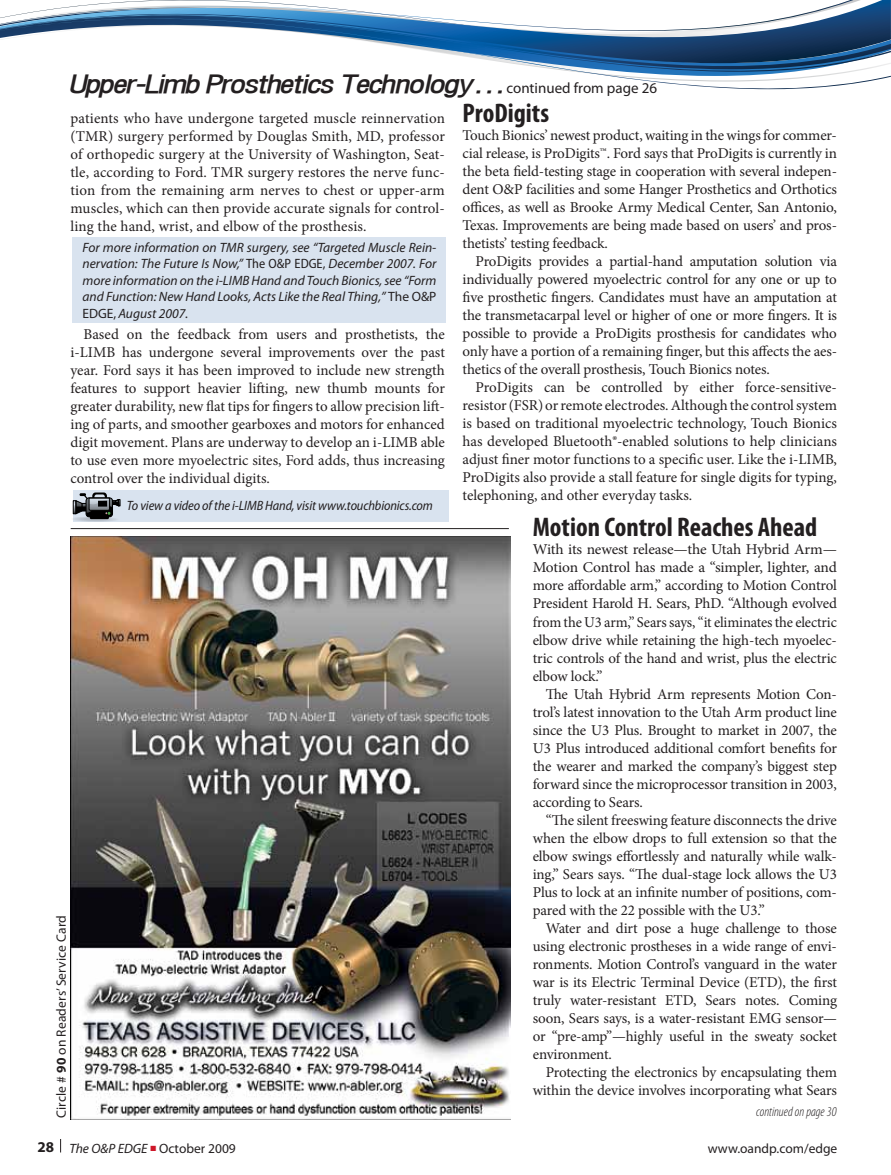
<style>
.page{position:relative;width:891px;height:1175px;background:#fff}
.page>*{position:absolute;margin:0;border:0;box-sizing:border-box;transform-origin:0 0}
.t1{font:italic 27px "FIRSTHOME Bold";color:#231f20}
.t2{font:700 condensed 27px "Myriad Pro";color:#231f20}
.t3{font:15px/18px "Minion Pro";letter-spacing:-.01em;color:#231f20;text-align:justify}
.t4{font:italic 13.5px/16.5px "Myriad Pro";color:#231f20;text-align:justify}
.t5{font:13.5px "Myriad Pro";letter-spacing:.005em;color:#231f20}
.t6{font:italic semi-condensed 13.5px "Myriad Pro";letter-spacing:-.01em;color:#231f20}
.t7{font:italic 300 condensed 13.5px "Myriad Pro";color:#231f20}
.s1{font-family:"Myriad Pro";font-style:normal;font-size:15px}
.s2{font-style:normal;font-stretch:semi-condensed}
.s3{font-stretch:semi-condensed}
.s4{font-style:normal}
.s5{font-weight:700}
.s6{font-weight:700;font-size:15px}
.s7{font-style:italic}
.s8{color:#ce1628}
</style>
<div class="page">
<svg style="left:60px;top:1139px;width:1px;height:13px"></svg>
<div style="left:73px;top:490px;width:376px;height:31px;background:#d9e3ef"></div>
<svg style="left:72px;top:516px;width:45px;height:6px"></svg>
<div style="left:74px;top:517px;width:42px;height:5px;background:#c8d1dc;border-radius:50%"></div>
<hr style="left:76px;top:517px;width:37px;height:4px;background:#c4ccd7;border-radius:50%">
<svg style="left:79px;top:517px;width:32px;height:4px"></svg>
<hr style="left:83px;top:518px;width:24px;height:2px;background:#d7d7d7;border-radius:50%">
<div style="left:90px;top:513px;width:19px;height:6px;background:#010101"></div>
<div style="left:86px;top:498px;width:27px;height:19px;background:#010101;border-radius:3px"></div>
<div style="left:73px;top:500px;width:3px;height:14px;border:1px solid #010101"></div>
<svg style="left:76px;top:492px;width:44px;height:22px"></svg>
<div style="left:86px;top:498px;width:27px;height:19px;border:1px solid #010101;border-radius:3px"></div>
<div style="left:72px;top:237px;width:374px;height:86px;background:#d9e3ef"></div>
<img style="left:71px;top:537px;width:439px;height:582px">
<hr style="left:71px;top:528px;width:438px;height:1px;background:#231f20">
<svg style="left:5px;top:0;width:848px;height:17px"></svg>
<svg style="left:0;top:17px;width:891px;height:73px"></svg>
<h1 class="t1" style="left:70px;top:68px;width:589px">Upper-Limb Prosthetics Technology… <span class="s1">continued from page 26</span></h1>
<p class="t3" style="left:70px;top:109px;width:376px">patients who have undergone targeted muscle reinnervation (TMR) surgery performed by Douglas Smith, MD, professor of orthopedic surgery at the University of Washington, Seat&shy;tle, according to Ford. TMR surgery restores the nerve func&shy;tion from the remaining arm nerves to chest or upper-arm muscles, which can then provide accurate signals for control&shy;ling the hand, wrist, and elbow of the prosthesis.</p>
<p class="t4" style="left:82px;top:239px;width:356px">For more information on TMR surgery, see “Targeted Muscle Rein&shy;nervation: The Future Is Now,” <span class="s2">The O&amp;P EDGE,</span> December 2007. For more information on the i-LIMB Hand and Touch Bionics, see “Form and Function: New Hand Looks, Acts Like the Real Thing<span class="s3">,</span>” <span class="s4">The O&amp;P EDGE,</span> August 2007.</p>
<p class="t3" style="left:70px;top:325px;width:376px;text-indent:13px">Based on the feedback from users and prosthetists, the i-LIMB has undergone several improvements over the past year. Ford says it has been improved to include new strength features to support heavier lifting, new thumb mounts for greater durability, new flat tips for fingers to allow precision lift&shy;ing of parts, and smoother gearboxes and motors for enhanced digit movement. Plans are underway to develop an i-LIMB able to use even more myoelectric sites, Ford adds, thus increasing control over the individual digits.</p>
<p class="t6" style="left:127px;top:498px;width:307px">To view a video of the i-LIMB Hand, visit www.touchbionics.com</p>
<p class="t5" style="left:53px;top:1118px;width:204px;rotate:-90deg">Circle # <span class="s5">90</span> on Readers’ Service Card</p>
<h1 class="t2" style="left:463px;top:96px;width:88px">ProDigits</h1>
<p class="t3" style="left:463px;top:126px;width:376px">Touch Bionics’ newest product, waiting in the wings for commer&shy;cial release, is ProDigits™. Ford says that ProDigits is currently in the beta field-testing stage in cooperation with several indepen&shy;dent O&amp;P facilities and some Hanger Prosthetics and Orthotics offices, as well as Brooke Army Medical Center, San Antonio, Texas. Improvements are being made based on users’ and pros&shy;thetists’ testing feedback.</p>
<p class="t3" style="left:463px;top:252px;width:376px;text-indent:13px">ProDigits provides a partial-hand amputation solution via individually powered myoelectric control for any one or up to five prosthetic fingers. Candidates must have an amputation at the transmetacarpal level or higher of one or more fingers. It is possible to provide a ProDigits prosthesis for candidates who only have a portion of a remaining finger, but this affects the aes&shy;thetics of the overall prosthesis, Touch Bionics notes.</p>
<p class="t3" style="left:463px;top:378px;width:376px;text-indent:13px">ProDigits can be controlled by either force-sensitive&shy;resistor (FSR) or remote electrodes. Although the control system is based on traditional myoelectric technology, Touch Bionics has developed Bluetooth®-enabled solutions to help clinicians adjust finer motor functions to a specific user. Like the i-LIMB, ProDigits also provide a stall feature for single digits for typing, telephoning, and other everyday tasks.</p>
<h1 class="t2" style="left:533px;top:510px;width:286px">Motion Control Reaches Ahead</h1>
<p class="t3" style="left:533px;top:541px;width:306px">With its newest release—the Utah Hybrid Arm— Motion Control has made a “simpler, lighter, and more affordable arm,” according to Motion Control President Harold H. Sears, PhD. “Although evolved from the U3 arm,” Sears says, “it eliminates the electric elbow drive while retaining the high-tech myoelec&shy;tric controls of the hand and wrist, plus the electric elbow lock.”</p>
<p class="t3" style="left:533px;top:685px;width:306px;text-indent:13px">The Utah Hybrid Arm represents Motion Con&shy;trol’s latest innovation to the Utah Arm product line since the U3 Plus. Brought to market in 2007, the U3 Plus introduced additional comfort benefits for the wearer and marked the company’s biggest step forward since the microprocessor transition in 2003, according to Sears.</p>
<p class="t3" style="left:533px;top:811px;width:306px;text-indent:13px">“The silent freeswing feature disconnects the drive when the elbow drops to full extension so that the elbow swings effortlessly and naturally while walk&shy;ing,” Sears says. “The dual-stage lock allows the U3<br>Plus to lock at an infinite number of positions, com&shy;pared with the 22 possible with the U3.”</p>
<p class="t3" style="left:533px;top:919px;width:306px;text-indent:13px">Water and dirt pose a huge challenge to those using electronic prostheses in a wide range of envi&shy;ronments. Motion Control’s vanguard in the water war is its Electric Terminal Device (ETD), the first truly water-resistant ETD, Sears notes. Coming soon, Sears says, is a water-resistant EMG sensor— or “pre-amp”—highly useful in the sweaty socket environment.</p>
<p class="t3" style="left:533px;top:1063px;width:306px;text-align:right">Protecting the electronics by encapsulating them within the device involves incorporating what Sears</p>
<p class="t7" style="left:756px;top:1104px;width:82px">continued on page 30</p>
<p class="t5" style="left:37px;top:1140px;width:200px"><span class="s6">28</span> <span class="s7">The O&amp;P EDGE</span> <span class="s8">■</span> October 2009</p>
<p class="t5" style="left:708px;top:1140px;width:131px">www.oandp.com/edge</p>
</div>
